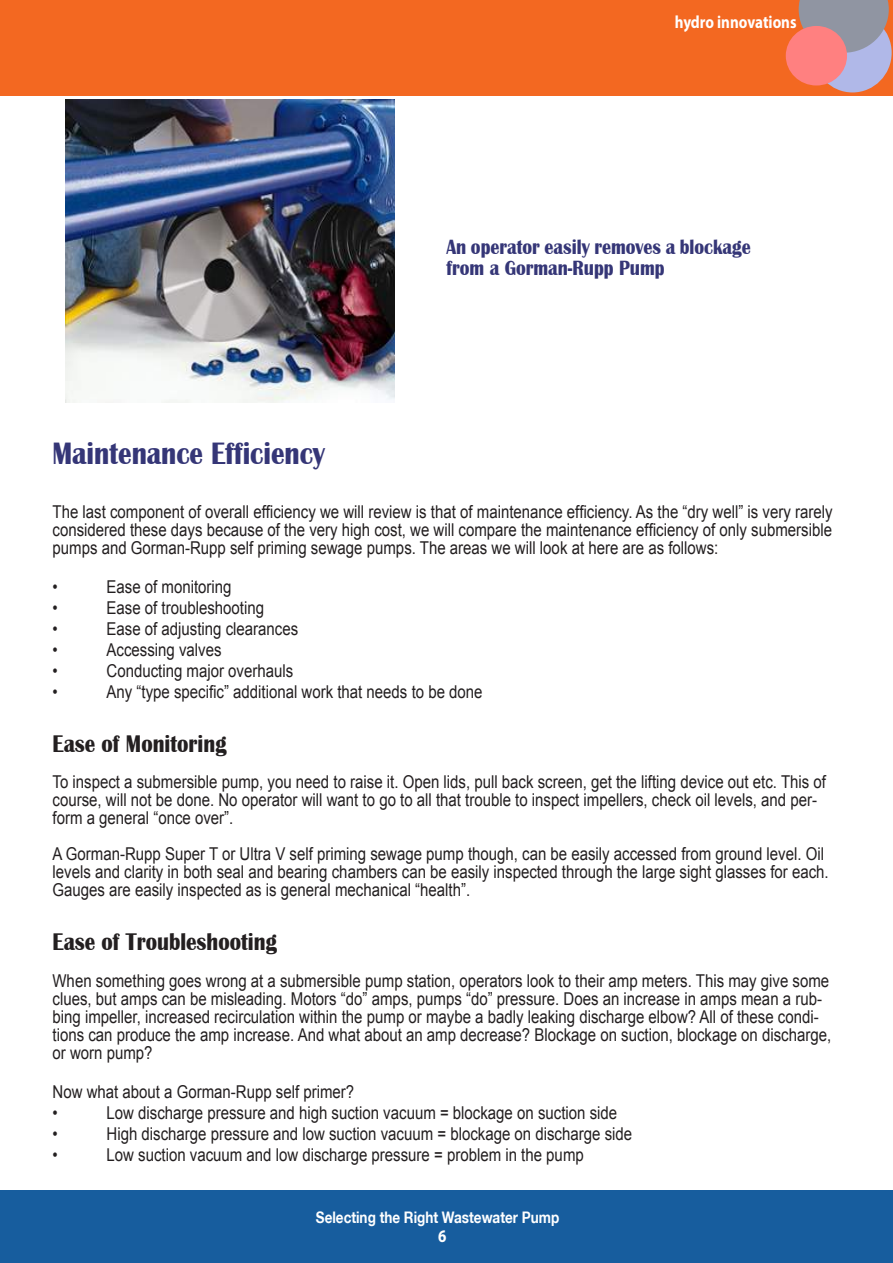
<style>
.page{position:relative;width:893px;height:1263px;background:#fff}
.page>*{position:absolute;margin:0;border:0;box-sizing:border-box;transform-origin:0 0}
.t1{font:700 31.8px "Britannic";color:#353677;scale:.85 1}
.t2{font:700 24.75px "Britannic";color:#231f20;scale:.85 1}
.t3{font:700 21.3px/21px "Britannic";color:#353677;scale:.85 1}
.t4{font:17.7px/18px "Arial";color:#231f20;scale:.85 1}
.t5{font:700 17.7px "Myriad Pro";color:#fff;scale:.85 1}
.t6{font:700 15.9px "Helvetica Neue LT";color:#fff;scale:.85 1}
</style>
<div class="page">
<div style="left:0;top:0;width:893px;height:95px;background:#f36821"></div>
<div style="left:0;top:1190px;width:893px;height:73px;background:#175d9e"></div>
<div style="left:813px;top:13px;width:79px;height:79px;background:#b0b8e8;border-radius:50%"></div>
<svg style="left:799px;top:0;width:90px;height:53px;background:#9597a5"></svg>
<div style="left:786px;top:26px;width:61px;height:60px;background:#ff8080;border-radius:50%"></div>
<img style="left:65px;top:100px;width:329px;height:302px">
<p class="t5" style="left:675px;top:11px;width:145px">hydro innovations</p>
<p class="t3" style="left:446px;top:236px;width:359px">An operator easily removes a blockage from a Gorman-Rupp Pump</p>
<h1 class="t1" style="left:52px;top:436px;width:322px">Maintenance Efficiency</h1>
<p class="t4" style="left:52px;top:503px;width:919px;text-align:justify">The last component of overall efficiency we will review is that of maintenance efficiency. As the “dry well” is very rarely considered these days because of the very high cost, we will compare the maintenance efficiency of only submersible pumps and Gorman-Rupp self priming sewage pumps. The areas we will look at here are as follows:</p>
<p class="t4" style="left:52px;top:578px;width:8px">•</p>
<p class="t4" style="left:106px;top:578px;width:149px">Ease of monitoring</p>
<p class="t4" style="left:52px;top:599px;width:8px">•</p>
<p class="t4" style="left:106px;top:599px;width:187px">Ease of troubleshooting</p>
<p class="t4" style="left:52px;top:620px;width:8px">•</p>
<p class="t4" style="left:106px;top:620px;width:227px">Ease of adjusting clearances</p>
<p class="t4" style="left:52px;top:641px;width:8px">•</p>
<p class="t4" style="left:106px;top:641px;width:137px">Accessing valves</p>
<p class="t4" style="left:52px;top:662px;width:8px">•</p>
<p class="t4" style="left:106px;top:662px;width:221px">Conducting major overhauls</p>
<p class="t4" style="left:52px;top:683px;width:8px">•</p>
<p class="t4" style="left:106px;top:683px;width:444px">Any “type specific” additional work that needs to be done</p>
<h2 class="t2" style="left:52px;top:730px;width:206px">Ease of Monitoring</h2>
<p class="t4" style="left:52px;top:773px;width:911px">To inspect a submersible pump, you need to raise it. Open lids, pull back screen, get the lifting device out etc. This of course, will not be done. No operator will want to go to all that trouble to inspect impellers, check oil levels, and per&shy;form a general “once over”.</p>
<p class="t4" style="left:52px;top:845px;width:915px">A Gorman-Rupp Super T or Ultra V self priming sewage pump though, can be easily accessed from ground level. Oil levels and clarity in both seal and bearing chambers can be easily inspected through the large sight glasses for each.<br>Gauges are easily inspected as is general mechanical “health”.</p>
<h2 class="t2" style="left:52px;top:928px;width:266px">Ease of Troubleshooting</h2>
<p class="t4" style="left:52px;top:971px;width:918px">When something goes wrong at a submersible pump station, operators look to their amp meters. This may give some clues, but amps can be misleading. Motors “do” amps, pumps “do” pressure. Does an increase in amps mean a rub&shy;bing impeller, increased recirculation within the pump or maybe a badly leaking discharge elbow? All of these condi&shy;tions can produce the amp increase. And what about an amp decrease? Blockage on suction, blockage on discharge, or worn pump?</p>
<p class="t4" style="left:52px;top:1081px;width:357px;line-height:21px">Now what about a Gorman-Rupp self primer? •</p>
<p class="t4" style="left:106px;top:1103px;width:602px">Low discharge pressure and high suction vacuum = blockage on suction side</p>
<p class="t4" style="left:52px;top:1124px;width:8px">•</p>
<p class="t4" style="left:106px;top:1124px;width:620px">High discharge pressure and low suction vacuum = blockage on discharge side</p>
<p class="t4" style="left:52px;top:1145px;width:8px">•</p>
<p class="t4" style="left:106px;top:1145px;width:563px">Low suction vacuum and low discharge pressure = problem in the pump</p>
<p class="t6" style="left:316px;top:1207px;width:288px">Selecting the Right Wastewater Pump</p>
<p class="t5" style="left:438px;top:1224px;width:11px">6</p>
</div>
